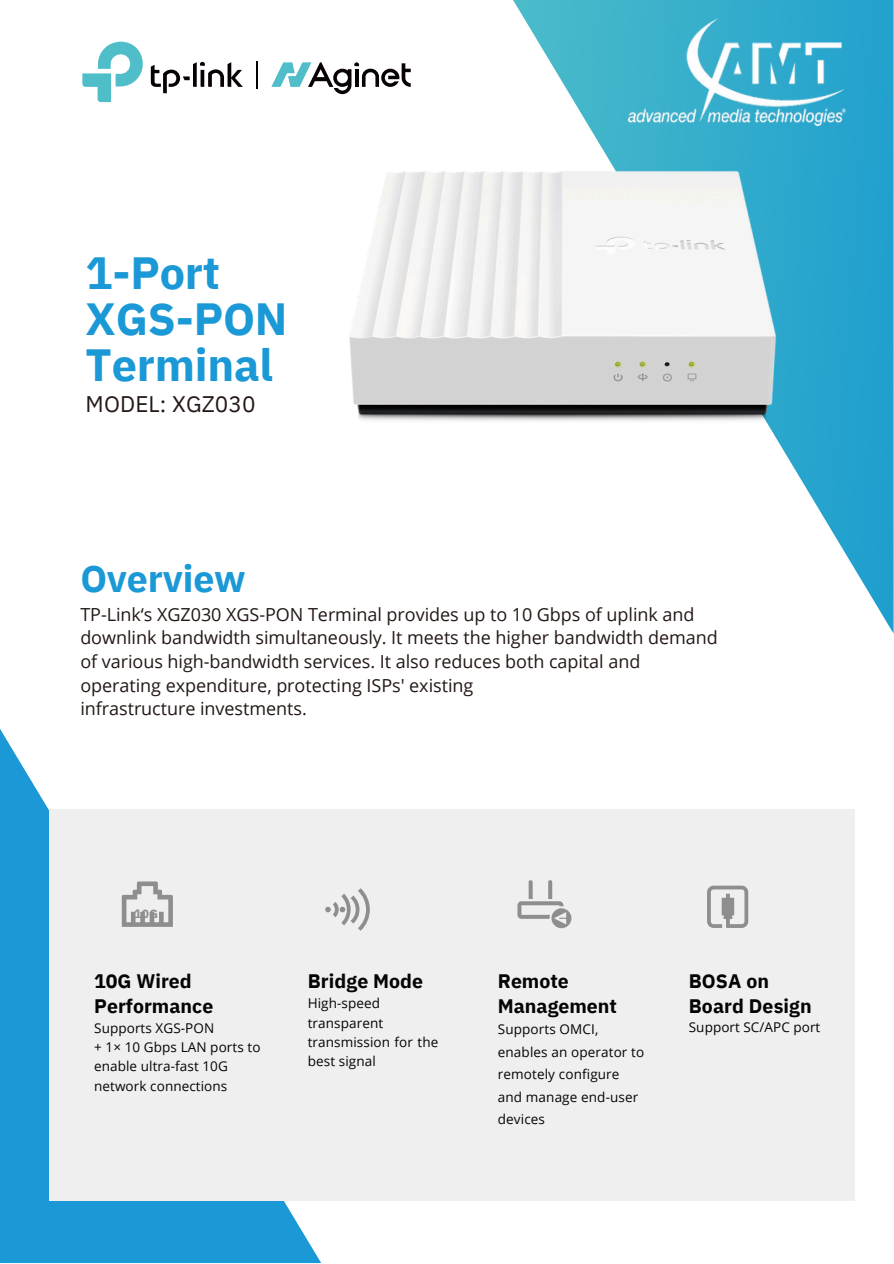
<style>
.page{position:relative;width:894px;height:1264px;background:#fff}
.page>*{position:absolute;margin:0;border:0;box-sizing:border-box;transform-origin:0 0}
.t1{font:700 45px/46.2px "IBM Plex Sans";letter-spacing:-.005em;color:#1b98d6}
.t2{font:700 37.5px "IBM Plex Sans";letter-spacing:-.005em;color:#1b98d6}
.t3{font:22.5px "IBM Plex Sans";letter-spacing:.005em;color:#231815}
.t4{font:700 19.5px/24.8px "IBM Plex Sans";color:#060303}
.t5{font:18px/23.7px "Open Sans";color:#231815}
.t6{font:13.5px/19.2px "Open Sans";letter-spacing:.005em;color:#060303}
.t7{font:700 12px "IBM Plex Sans";color:#8e8e8e}
</style>
<div class="page">
<svg style="left:151px;top:62px;width:92px;height:31px"></svg>
<svg style="left:82px;top:42px;width:61px;height:60px"></svg>
<svg style="left:256px;top:61px;width:1px;height:27px"></svg>
<svg style="left:271px;top:62px;width:139px;height:25px"></svg>
<svg style="left:513px;top:0;width:380px;height:633px"></svg>
<svg style="left:0;top:729px;width:321px;height:533px;fill:#1b98d6"></svg>
<div style="left:49px;top:809px;width:804px;height:391px;background:#efefef"></div>
<svg style="left:707px;top:885px;width:41px;height:42px"></svg>
<svg style="left:325px;top:888px;width:45px;height:42px"></svg>
<svg style="left:517px;top:880px;width:54px;height:48px"></svg>
<svg style="left:122px;top:881px;width:51px;height:45px"></svg>
<img style="left:295px;top:78px;width:535px;height:425px">
<img style="left:628px;top:18px;width:217px;height:107px">
<p class="t1" style="left:86px;top:249px;width:203px">1-Port<br>XGS-PON<br>Terminal</p>
<p class="t3" style="left:86px;top:389px;width:171px">MODEL: XGZ030</p>
<h3 class="t2" style="left:80px;top:553px;width:167px">Overview</h3>
<h2 class="t5" style="left:80px;top:602px;width:638px">TP-Link‘s XGZ030 XGS-PON Terminal provides up to 10 Gbps of uplink and downlink bandwidth simultaneously. It meets the higher bandwidth demand of various high-bandwidth services. It also reduces both capital and operating expenditure, protecting ISPs' existing<br>infrastructure investments.</h2>
<p class="t7" style="left:134px;top:905px;width:26px">10G</p>
<p class="t4" style="left:94px;top:968px;width:121px">10G Wired<br>Performance</p>
<p class="t6" style="left:94px;top:1018px;width:168px">Supports XGS-PON<br>+ 1× 10 Gbps LAN ports to enable ultra-fast 10G network connections</p>
<p class="t4" style="left:307px;top:968px;width:117px">Bridge Mode</p>
<p class="t6" style="left:307px;top:993px;width:132px">High-speed transparent transmission for the best signal</p>
<p class="t4" style="left:497px;top:968px;width:120px">Remote<br>Management</p>
<p class="t6" style="left:497px;top:1017px;width:148px;line-height:22.5px">Supports OMCI, enables an operator to remotely configure and manage end-user devices</p>
<h1 class="t4" style="left:688px;top:968px;width:124px">BOSA on<br>Board Design</h1>
<h1 class="t6" style="left:688px;top:1017px;width:133px">Support SC/APC port</h1>
</div>
